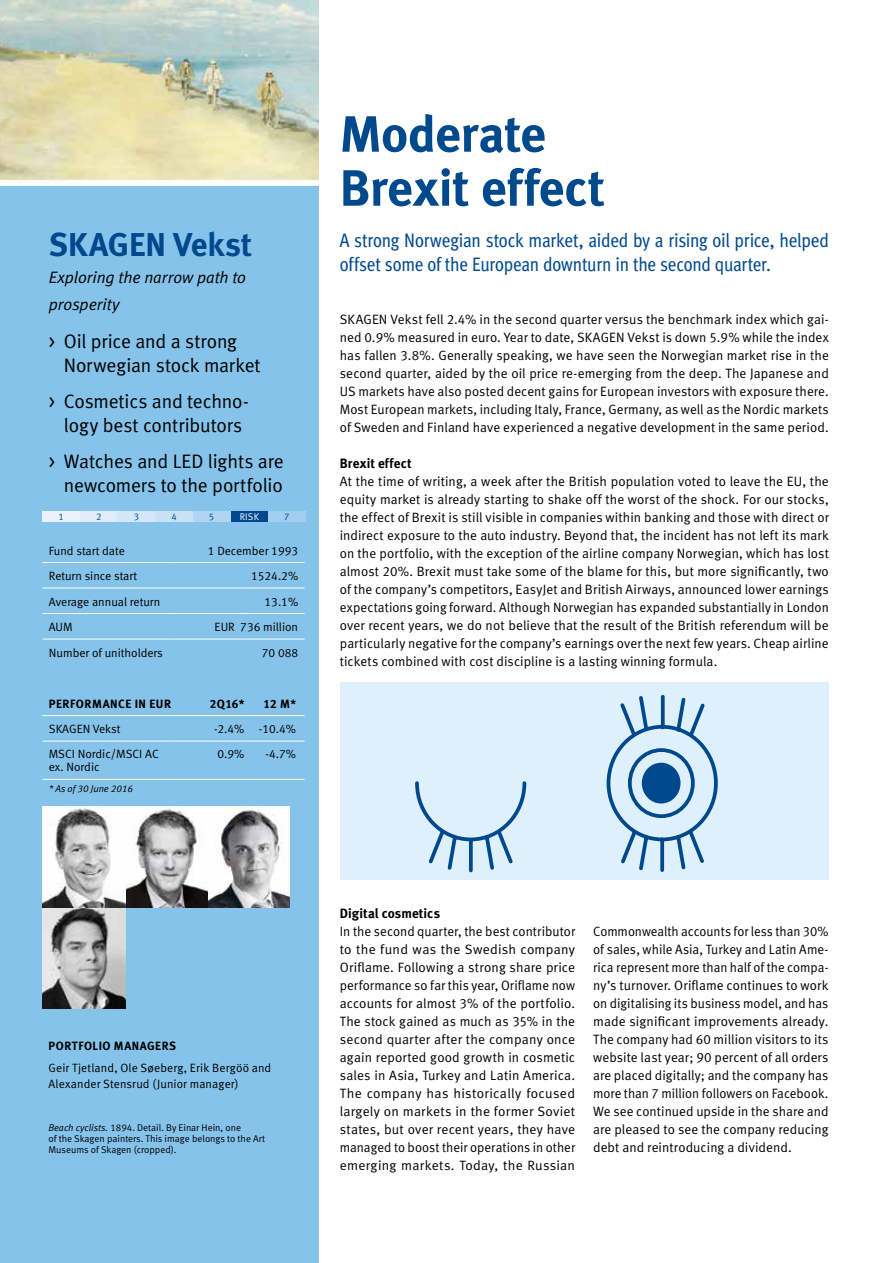
<style>
.page{position:relative;width:893px;height:1263px;background:#fff}
.page>*{position:absolute;margin:0;border:0;box-sizing:border-box;transform-origin:0 0}
.t1{font:51px/54px "Meta Bold LF";letter-spacing:-.01em;color:#00498d}
.t2{font:33px "Meta Bold LF";color:#00498d}
.t3{font:19.5px/24px "Meta Normal LF";letter-spacing:-.01em;color:#000}
.t4{font:19.5px/24px "Meta Cond";letter-spacing:-.01em;color:#00498d}
.t5{font:italic 16.5px/27px "Meta Normal LF";letter-spacing:-.005em;color:#000}
.t6{font:13.5px/18px "Meta Normal LF";letter-spacing:.005em;color:#000;text-align:justify}
.t7{font:13.5px/18px "Meta Normal LF";letter-spacing:.005em;color:#000;text-align:justify;scale:.96 1}
.t8{font:13.5px "Meta Bold LF";letter-spacing:.01em;color:#000}
.t9{font:12px/13.5px "Meta Normal LF";color:#000}
.t10{font:12px "Meta Bold LF";letter-spacing:.045em;color:#000}
.t11{font:9.75px/11.2px "Meta Normal LF";color:#000}
.t12{font:italic 9.75px "Meta Normal LF";color:#000}
.t13{font:9.6px "Meta Normal LF";color:#00498d}
.t14{font:9.6px "Meta Normal LF";color:#fff}
.s1{font-style:italic}
</style>
<div class="page">
<div style="left:0;top:0;width:319px;height:1263px;background:#86c3eb"></div>
<hr style="left:43px;top:715px;width:131px;height:1px;background:#fff">
<hr style="left:43px;top:562px;width:131px;height:1px;background:#fff">
<hr style="left:174px;top:562px;width:70px;height:1px;background:#fff">
<hr style="left:244px;top:562px;width:61px;height:1px;background:#fff">
<hr style="left:43px;top:588px;width:131px;height:1px;background:#fff">
<hr style="left:174px;top:588px;width:70px;height:1px;background:#fff">
<hr style="left:244px;top:588px;width:61px;height:1px;background:#fff">
<hr style="left:43px;top:613px;width:131px;height:1px;background:#fff">
<hr style="left:174px;top:613px;width:70px;height:1px;background:#fff">
<hr style="left:244px;top:613px;width:61px;height:1px;background:#fff">
<hr style="left:43px;top:639px;width:131px;height:1px;background:#fff">
<hr style="left:174px;top:639px;width:70px;height:1px;background:#fff">
<hr style="left:244px;top:639px;width:61px;height:1px;background:#fff">
<hr style="left:43px;top:741px;width:131px;height:1px;background:#fff">
<hr style="left:174px;top:741px;width:70px;height:1px;background:#fff">
<hr style="left:244px;top:741px;width:61px;height:1px;background:#fff">
<hr style="left:43px;top:779px;width:131px;height:1px;background:#fff">
<hr style="left:174px;top:779px;width:70px;height:1px;background:#fff">
<hr style="left:244px;top:779px;width:61px;height:1px;background:#fff">
<hr style="left:174px;top:715px;width:70px;height:1px;background:#fff">
<hr style="left:244px;top:715px;width:61px;height:1px;background:#fff">
<img style="left:208px;top:806px;width:82px;height:101px">
<svg style="left:126px;top:806px;width:82px;height:101px;background:#adadad"></svg>
<img style="left:43px;top:907px;width:83px;height:101px">
<svg style="left:43px;top:806px;width:83px;height:101px;background:#c7c7c7"></svg>
<img style="left:0;top:0;width:319px;height:180px">
<div style="left:0;top:180px;width:319px;height:6px;background:#fff"></div>
<div style="left:43px;top:511px;width:37px;height:11px;background:#eaf3fc"></div>
<div style="left:80px;top:511px;width:38px;height:11px;background:#dfedfa"></div>
<div style="left:118px;top:511px;width:37px;height:11px;background:#d4e7f8"></div>
<div style="left:155px;top:511px;width:38px;height:11px;background:#c8e1f6"></div>
<div style="left:230px;top:511px;width:38px;height:11px;background:#00498d"></div>
<div style="left:193px;top:511px;width:37px;height:11px;background:#b0d5f2"></div>
<div style="left:268px;top:511px;width:38px;height:11px;background:#a2cff0"></div>
<div style="left:340px;top:683px;width:488px;height:197px;background:#def0fb"></div>
<svg style="left:415px;top:694px;width:303px;height:179px"></svg>
<div style="left:642px;top:763px;width:38px;height:40px;background:#00498d;border-radius:50%"></div>
<h2 class="t2" style="left:49px;top:224px;width:205px">SKAGEN Vekst</h2>
<p class="t5" style="left:49px;top:264px;width:199px">Exploring the narrow path to prosperity</p>
<h3 class="t3" style="left:64px;top:329px;width:198px;text-indent:-15px">&gt; Oil price and a strong<br>Norwegian stock market</h3>
<h3 class="t3" style="left:49px;top:389px;width:201px;text-align:center">&gt; Cosmetics and techno&shy;logy best contributors</h3>
<h3 class="t3" style="left:49px;top:449px;width:236px;text-align:right">&gt; Watches and LED lights are newcomers to the portfolio</h3>
<p class="t13" style="left:59px;top:511px;width:7px">1</p>
<p class="t13" style="left:96px;top:511px;width:7px">2</p>
<p class="t13" style="left:134px;top:511px;width:7px">3</p>
<p class="t13" style="left:171px;top:511px;width:7px">4</p>
<p class="t13" style="left:209px;top:511px;width:7px">5</p>
<p class="t14" style="left:240px;top:511px;width:21px">RISK</p>
<p class="t13" style="left:284px;top:511px;width:7px">7</p>
<p class="t9" style="left:49px;top:543px;width:77px">Fund start date</p>
<p class="t9" style="left:208px;top:543px;width:92px">1 December 1993</p>
<p class="t9" style="left:49px;top:569px;width:90px">Return since start</p>
<p class="t9" style="left:251px;top:569px;width:49px">1524.2%</p>
<p class="t9" style="left:49px;top:594px;width:113px">Average annual return</p>
<p class="t9" style="left:265px;top:594px;width:35px">13.1%</p>
<p class="t9" style="left:49px;top:620px;width:25px">AUM</p>
<p class="t9" style="left:215px;top:620px;width:85px">EUR 736 million</p>
<p class="t9" style="left:49px;top:645px;width:116px">Number of unitholders</p>
<p class="t9" style="left:262px;top:645px;width:38px">70 088</p>
<p class="t10" style="left:49px;top:696px;width:124px">PERFORMANCE IN EUR</p>
<p class="t10" style="left:210px;top:696px;width:36px">2Q16*</p>
<p class="t10" style="left:263px;top:696px;width:34px">12 M*</p>
<p class="t9" style="left:49px;top:722px;width:73px">SKAGEN Vekst</p>
<p class="t9" style="left:214px;top:722px;width:83px">-2.4% -10.4%</p>
<p class="t9" style="left:49px;top:747px;width:111px">MSCI Nordic/MSCI AC ex. Nordic</p>
<p class="t9" style="left:218px;top:747px;width:28px">0.9%</p>
<p class="t9" style="left:266px;top:747px;width:32px">-4.7%</p>
<p class="t12" style="left:49px;top:783px;width:85px">* As of 30 June 2016</p>
<h1 class="t1" style="left:340px;top:106px;width:267px">Moderate<br>Brexit effect</h1>
<h3 class="t4" style="left:340px;top:228px;width:491px">A strong Norwegian stock market, aided by a rising oil price, helped offset some of the European downturn in the second quarter.</h3>
<p class="t6" style="left:340px;top:310px;width:491px">SKAGEN Vekst fell 2.4% in the second quarter versus the benchmark index which gai&shy;ned 0.9% measured in euro. Year to date, SKAGEN Vekst is down 5.9% while the index has fallen 3.8%. Generally speaking, we have seen the Norwegian market rise in the second quarter, aided by the oil price re-emerging from the deep. The Japanese and US markets have also posted decent gains for European investors with exposure there.<br>Most European markets, including Italy, France, Germany, as well as the Nordic markets of Sweden and Finland have experienced a negative development in the same period.</p>
<p class="t8" style="left:340px;top:455px;width:73px">Brexit effect</p>
<p class="t6" style="left:340px;top:472px;width:491px">At the time of writing, a week after the British population voted to leave the EU, the equity market is already starting to shake off the worst of the shock. For our stocks, the effect of Brexit is still visible in companies within banking and those with direct or indirect exposure to the auto industry. Beyond that, the incident has not left its mark on the portfolio, with the exception of the airline company Norwegian, which has lost almost 20%. Brexit must take some of the blame for this, but more significantly, two of the company’s competitors, EasyJet and British Airways, announced lower earnings expectations going forward. Although Norwegian has expanded substantially in London over recent years, we do not believe that the result of the British referendum will be particularly negative for the company’s earnings over the next few years. Cheap airline tickets combined with cost discipline is a lasting winning formula.</p>
<p class="t10" style="left:49px;top:1039px;width:129px">PORTFOLIO MANAGERS</p>
<p class="t9" style="left:49px;top:1059px;width:224px;line-height:16.5px">Geir Tjetland, Ole Søeberg, Erik Bergöö and<br>Alexander Stensrud (Junior manager)</p>
<p class="t11" style="left:49px;top:1121px;width:218px"><span class="s1">Beach cyclists.</span> 1894. Detail. By Einar Hein, one<br>of the Skagen painters. This image belongs to the Art<br>Museums of Skagen (cropped).</p>
<p class="t8" style="left:340px;top:905px;width:102px">Digital cosmetics</p>
<p class="t6" style="left:340px;top:922px;width:237px">In the second quarter, the best contributor to the fund was the Swedish company Oriflame. Following a strong share price performance so far this year, Oriflame now accounts for almost 3% of the portfolio.<br>The stock gained as much as 35% in the second quarter after the company once again reported good growth in cosmetic sales in Asia, Turkey and Latin America.<br>The company has historically focused largely on markets in the former Soviet states, but over recent years, they have managed to boost their operations in other emerging markets. Today, the Russian</p>
<p class="t7" style="left:593px;top:922px;width:247px">Commonwealth accounts for less than 30% of sales, while Asia, Turkey and Latin Ame&shy;rica represent more than half of the compa&shy;ny’s turnover. Oriflame continues to work on digitalising its business model, and has made significant improvements already.<br>The company had 60 million visitors to its website last year; 90 percent of all orders are placed digitally; and the company has more than 7 million followers on Facebook.<br>We see continued upside in the share and are pleased to see the company reducing debt and reintroducing a dividend.</p>
</div>
